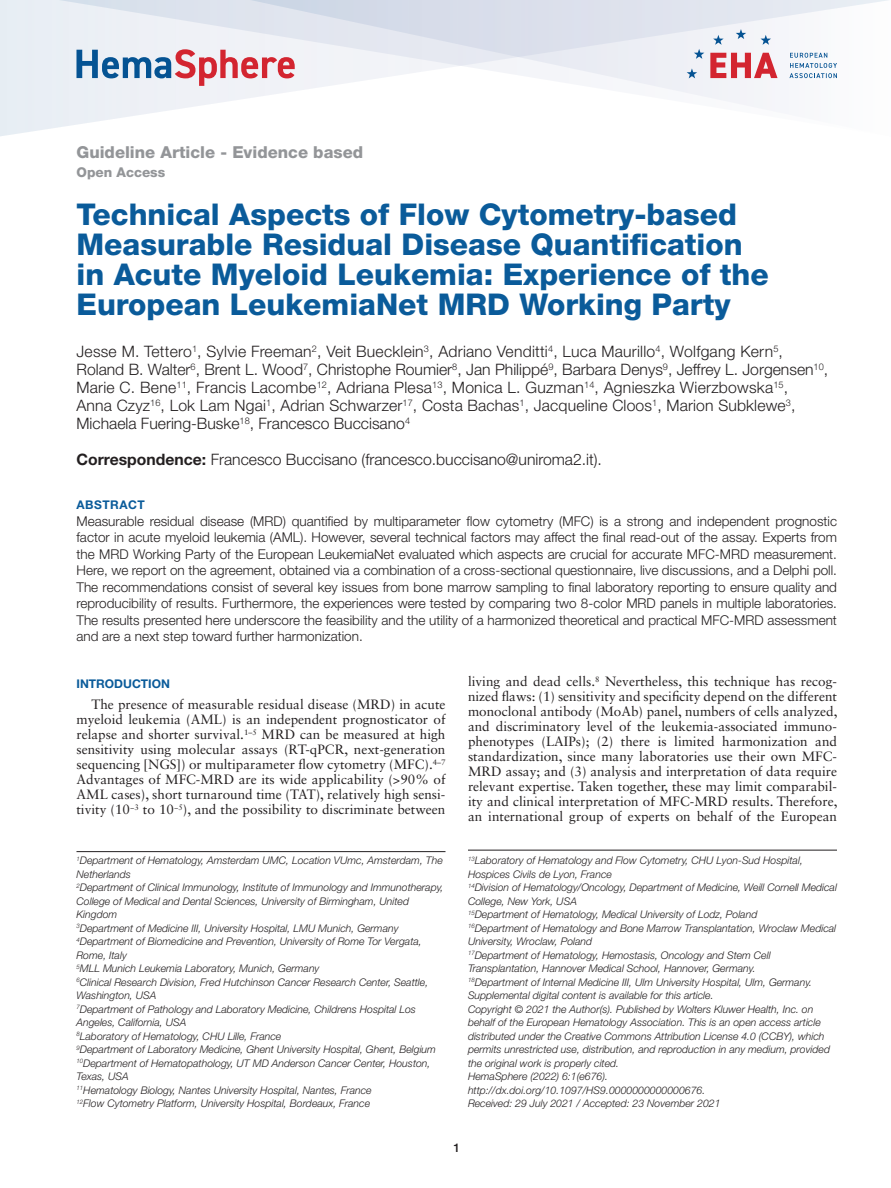
<style>
.page{position:relative;width:891px;height:1188px;background:#fff}
.page>*{position:absolute;margin:0;border:0;box-sizing:border-box;transform-origin:0 0}
.t1{font:800 30px/30px "Helvetica Neue LT Std";color:#0a5b9a}
.t2{font:800 16.5px "Helvetica Neue LT Std";color:#939598}
.t3{font:300 15.75px/18px "Helvetica Neue LT Std";letter-spacing:.01em;color:#231f20}
.t4{font:13.5px/15px "Sabon LT Std";color:#231f20;text-align:justify}
.t5{font:300 13.5px/16.5px "Helvetica Neue LT Std";color:#231f20;text-align:justify}
.t6{font:800 13.5px "Helvetica Neue LT Std";color:#939598}
.t7{font:700 12px "Helvetica Neue LT Std";color:#0a5b9a}
.t8{font:700 12px "Helvetica Neue LT Std";letter-spacing:.04em;color:#0a5b9a}
.t9{font:500 12px "Helvetica Neue LT Std";color:#231f20}
.t10{font:italic 300 10.5px/13.5px "Helvetica Neue LT Std";color:#231f20}
.s1{font-weight:700}
</style>
<div class="page">
<div style="left:1px;top:0;width:58px;height:136px;background:#e8eef4"></div>
<svg style="left:59px;top:0;width:829px;height:127px"></svg>
<svg style="left:0;top:0;width:1px;height:136px"></svg>
<svg style="left:710px;top:53px;width:68px;height:25px"></svg>
<svg style="left:789px;top:53px;width:48px;height:25px"></svg>
<svg style="left:761px;top:35px;width:10px;height:10px"></svg>
<svg style="left:713px;top:35px;width:11px;height:10px"></svg>
<svg style="left:736px;top:29px;width:10px;height:10px"></svg>
<svg style="left:694px;top:49px;width:10px;height:10px"></svg>
<svg style="left:687px;top:68px;width:10px;height:10px"></svg>
<svg style="left:76px;top:49px;width:219px;height:37px"></svg>
<hr style="left:76px;top:851px;width:370px;height:1px;background:#231f20">
<hr style="left:468px;top:850px;width:369px;height:1px;background:#231f20">
<h2 class="t2" style="left:76px;top:142px;width:288px">Guideline Article - Evidence based</h2>
<p class="t6" style="left:76px;top:164px;width:90px">Open Access</p>
<h1 class="t1" style="left:76px;top:199px;width:694px">Technical Aspects of Flow Cytometry-based Measurable Residual Disease Quantification in Acute Myeloid Leukemia: Experience of the European LeukemiaNet MRD Working Party</h1>
<p class="t3" style="left:76px;top:342px;width:753px">Jesse M. Tettero<sup>1</sup>, Sylvie Freeman<sup>2</sup>, Veit Buecklein<sup>3</sup>, Adriano Venditti<sup>4</sup>, Luca Maurillo<sup>4</sup>, Wolfgang Kern<sup>5</sup>, Roland B. Walter<sup>6</sup>, Brent L. Wood<sup>7</sup>, Christophe Roumier<sup>8</sup>, Jan Philippé<sup>9</sup>, Barbara Denys<sup>9</sup>, Jeffrey L. Jorgensen<sup>10</sup>, Marie C. Bene<sup>11</sup>, Francis Lacombe<sup>12</sup>, Adriana Plesa<sup>13</sup>, Monica L. Guzman<sup>14</sup>, Agnieszka Wierzbowska<sup>15</sup>,<br>Anna Czyz<sup>16</sup>, Lok Lam Ngai<sup>1</sup>, Adrian Schwarzer<sup>17</sup>, Costa Bachas<sup>1</sup>, Jacqueline Cloos<sup>1</sup>, Marion Subklewe<sup>3</sup>, Michaela Fuering-Buske<sup>18</sup>, Francesco Buccisano<sup>4</sup></p>
<h3 class="t3" style="left:76px;top:450px;width:527px"><span class="s1">Correspondence:</span> Francesco Buccisano (francesco.buccisano@uniroma2.it).</h3>
<p class="t8" style="left:76px;top:498px;width:70px">ABSTRACT</p>
<p class="t5" style="left:76px;top:513px;width:762px">Measurable residual disease (MRD) quantified by multiparameter flow cytometry (MFC) is a strong and independent prognostic factor in acute myeloid leukemia (AML). However, several technical factors may affect the final read-out of the assay. Experts from the MRD Working Party of the European LeukemiaNet evaluated which aspects are crucial for accurate MFC-MRD measurement.<br>Here, we report on the agreement, obtained via a combination of a cross-sectional questionnaire, live discussions, and a Delphi poll.<br>The recommendations consist of several key issues from bone marrow sampling to final laboratory reporting to ensure quality and reproducibility of results. Furthermore, the experiences were tested by comparing two 8-color MRD panels in multiple laboratories.<br>The results presented here underscore the feasibility and the utility of a harmonized theoretical and practical MFC-MRD assessment and are a next step toward further harmonization.</p>
<p class="t7" style="left:76px;top:676px;width:95px">INTRODUCTION</p>
<p class="t4" style="left:76px;top:697px;width:371px;text-indent:15px">The presence of measurable residual disease (MRD) in acute myeloid leukemia (AML) is an independent prognosticator of relapse and shorter survival.<sup>1–5</sup> MRD can be measured at high sensitivity using molecular assays (RT-qPCR, next-generation sequencing [NGS]) or multiparameter flow cytometry (MFC).<sup>4–7<br></sup>Advantages of MFC-MRD are its wide applicability (&gt;90% of AML cases), short turnaround time (TAT), relatively high sensi&shy;tivity (10<sup>−3</sup> to 10<sup>−5</sup>), and the possibility to discriminate between</p>
<p class="t4" style="left:468px;top:674px;width:371px">living and dead cells.<sup>8</sup> Nevertheless, this technique has recog&shy;nized flaws: (1) sensitivity and specificity depend on the different monoclonal antibody (MoAb) panel, numbers of cells analyzed, and discriminatory level of the leukemia-associated immuno&shy;phenotypes (LAIPs); (2) there is limited harmonization and standardization, since many laboratories use their own MFC-MRD assay; and (3) analysis and interpretation of data require relevant expertise. Taken together, these may limit comparabil&shy;ity and clinical interpretation of MFC-MRD results. Therefore, an international group of experts on behalf of the European</p>
<p class="t10" style="left:76px;top:853px;width:369px"><sup>1</sup>Department of Hematology, Amsterdam UMC, Location VUmc, Amsterdam, The Netherlands<br><sup>2</sup>Department of Clinical Immunology, Institute of Immunology and Immunotherapy, College of Medical and Dental Sciences, University of Birmingham, United Kingdom<br><sup>3</sup>Department of Medicine III, University Hospital, LMU Munich, Germany <sup>4</sup>Department of Biomedicine and Prevention, University of Rome Tor Vergata, Rome, Italy<br><sup>5</sup>MLL Munich Leukemia Laboratory, Munich, Germany<br><sup>6</sup>Clinical Research Division, Fred Hutchinson Cancer Research Center, Seattle, Washington, USA<br><sup>7</sup>Department of Pathology and Laboratory Medicine, Childrens Hospital Los Angeles, California, USA<br><sup>8</sup>Laboratory of Hematology, CHU Lille, France<br><sup>9</sup>Department of Laboratory Medicine, Ghent University Hospital, Ghent, Belgium <sup>10</sup>Department of Hematopathology, UT MD Anderson Cancer Center, Houston, Texas, USA<br><sup>11</sup>Hematology Biology, Nantes University Hospital, Nantes, France<br><sup>12</sup>Flow Cytometry Platform, University Hospital, Bordeaux, France</p>
<p class="t10" style="left:468px;top:853px;width:371px"><sup>13</sup>Laboratory of Hematology and Flow Cytometry, CHU Lyon-Sud Hospital, Hospices Civils de Lyon, France<br><sup>14</sup>Division of Hematology/Oncology, Department of Medicine, Weill Cornell Medical College, New York, USA<br><sup>15</sup>Department of Hematology, Medical University of Lodz, Poland<br><sup>16</sup>Department of Hematology and Bone Marrow Transplantation, Wroclaw Medical University, Wroclaw, Poland<br><sup>17</sup>Department of Hematology, Hemostasis, Oncology and Stem Cell Transplantation, Hannover Medical School, Hannover, Germany.<br><sup>18</sup>Department of Internal Medicine III, Ulm University Hospital, Ulm, Germany.<br>Supplemental digital content is available for this article.<br>Copyright © 2021 the Author(s). Published by Wolters Kluwer Health, Inc. on behalf of the European Hematology Association. This is an open access article distributed under the Creative Commons Attribution License 4.0 (CCBY), which permits unrestricted use, distribution, and reproduction in any medium, provided the original work is properly cited.<br>HemaSphere (2022) 6:1(e676). http://dx.doi.org/10.1097/HS9.0000000000000676.<br>Received: 29 July 2021 / Accepted: 23 November 2021</p>
<p class="t9" style="left:453px;top:1140px;width:8px">1</p>
</div>
